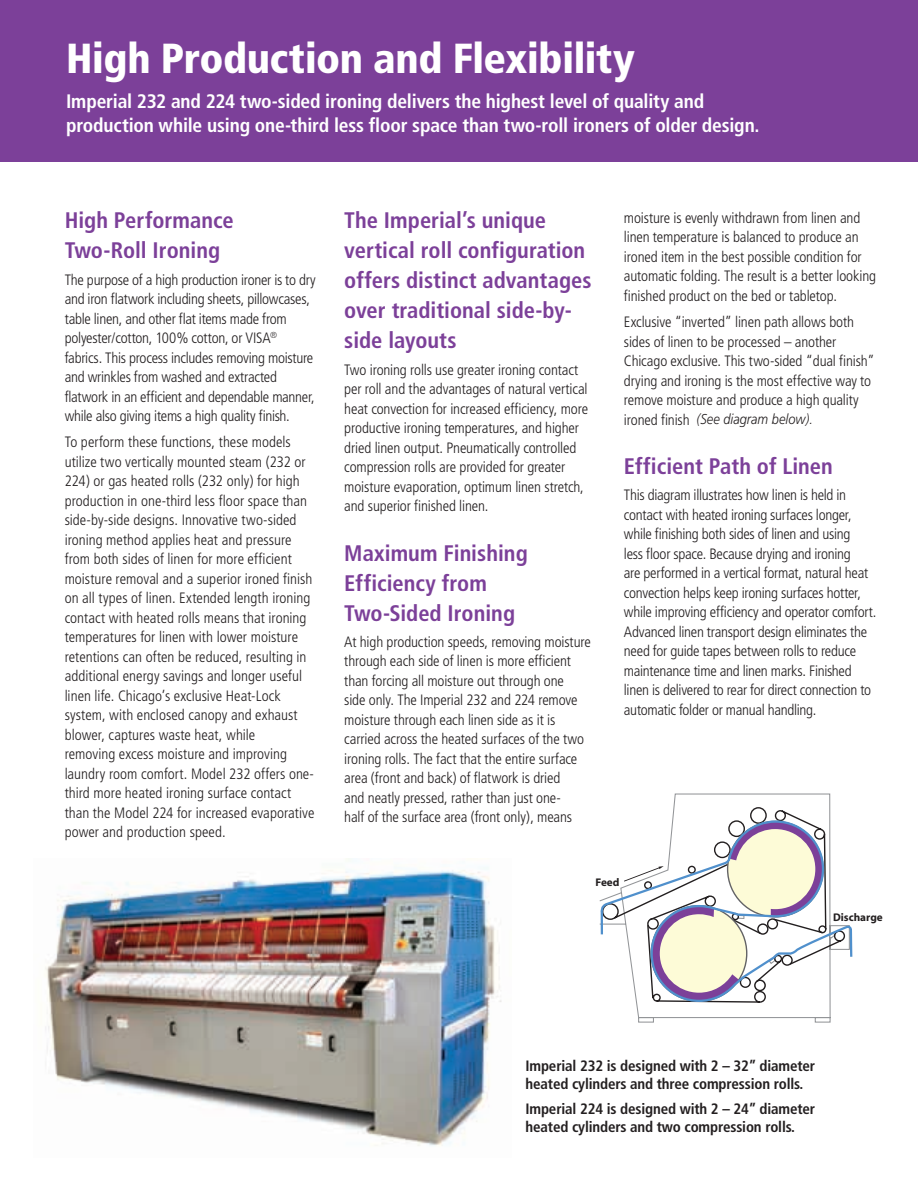
<style>
.page{position:relative;width:918px;height:1188px;background:#fff}
.page>*{position:absolute;margin:0;border:0;box-sizing:border-box;transform-origin:0 0}
.t1{font:900 condensed 42px "Frutiger";letter-spacing:-.01em;color:#fff}
.t2{font:700 condensed 22.5px/30px "Frutiger";color:#7c4099}
.t3{font:700 condensed 19.5px/24px "Frutiger";letter-spacing:-.01em;color:#fff}
.t4{font:300 condensed 15px/19.5px "Frutiger";letter-spacing:-.01em;color:#231f20}
.t5{font:700 condensed 15px/18px "Frutiger";letter-spacing:-.01em;color:#231f20}
.t6{font:italic 300 14.25px "Frutiger";letter-spacing:.005em;color:#231f20;scale:.9 1}
.t7{font:700 11.1px "Myriad";color:#231f20}
.s1{font-style:normal;font-stretch:condensed;font-size:15px}
</style>
<div class="page">
<img style="left:45px;top:858px;width:457px;height:288px">
<div style="left:0;top:0;width:918px;height:162px;background:#7c4099"></div>
<svg style="left:636px;top:793px;width:195px;height:230px"></svg>
<svg style="left:601px;top:806px;width:245px;height:197px"></svg>
<h1 class="t1" style="left:66px;top:33px;width:570px">High Production and Flexibility</h1>
<h3 class="t3" style="left:66px;top:89px;width:695px">Imperial 232 and 224 two-sided ironing delivers the highest level of quality and production while using one-third less floor space than two-roll ironers of older design.</h3>
<h2 class="t2" style="left:65px;top:206px;width:171px">High Performance<br>Two-Roll Ironing</h2>
<p class="t4" style="left:65px;top:270px;width:253px">The purpose of a high production ironer is to dry and iron flatwork including sheets, pillowcases, table linen, and other flat items made from polyester/cotton, 100% cotton, or VISA<sup>® </sup>fabrics. This process includes removing moisture and wrinkles from washed and extracted flatwork in an efficient and dependable manner, while also giving items a high quality finish.</p>
<p class="t4" style="left:65px;top:433px;width:251px">To perform these functions, these models utilize two vertically mounted steam (232 or 224) or gas heated rolls (232 only) for high production in one-third less floor space than side-by-side designs. Innovative two-sided ironing method applies heat and pressure from both sides of linen for more efficient moisture removal and a superior ironed finish on all types of linen. Extended length ironing contact with heated rolls means that ironing temperatures for linen with lower moisture retentions can often be reduced, resulting in additional energy savings and longer useful linen life. Chicago’s exclusive Heat-Lock system, with enclosed canopy and exhaust blower, captures waste heat, while<br>removing excess moisture and improving laundry room comfort. Model 232 offers one&shy;third more heated ironing surface contact than the Model 224 for increased evaporative power and production speed.</p>
<h2 class="t2" style="left:344px;top:206px;width:249px">The Imperial’s unique vertical roll configuration offers distinct advantages over traditional side-by&shy;side layouts</h2>
<p class="t4" style="left:344px;top:360px;width:245px">Two ironing rolls use greater ironing contact per roll and the advantages of natural vertical heat convection for increased efficiency, more productive ironing temperatures, and higher dried linen output. Pneumatically controlled compression rolls are provided for greater moisture evaporation, optimum linen stretch, and superior finished linen.</p>
<h2 class="t2" style="left:344px;top:538px;width:185px">Maximum Finishing<br>Efficiency from<br>Two-Sided Ironing</h2>
<p class="t4" style="left:344px;top:632px;width:248px">At high production speeds, removing moisture through each side of linen is more efficient than forcing all moisture out through one<br>side only. The Imperial 232 and 224 remove moisture through each linen side as it is carried across the heated surfaces of the two ironing rolls. The fact that the entire surface area (front and back) of flatwork is dried<br>and neatly pressed, rather than just one-<br>half of the surface area (front only), means</p>
<p class="t4" style="left:624px;top:208px;width:254px">moisture is evenly withdrawn from linen and linen temperature is balanced to produce an ironed item in the best possible condition for automatic folding. The result is a better looking finished product on the bed or tabletop.</p>
<p class="t4" style="left:624px;top:312px;width:252px">Exclusive “inverted” linen path allows both sides of linen to be processed – another Chicago exclusive. This two-sided “dual finish” drying and ironing is the most effective way to remove moisture and produce a high quality</p>
<p class="t6" style="left:624px;top:411px;width:212px"><span class="s1">ironed finish</span> (See diagram below).</p>
<h2 class="t2" style="left:624px;top:451px;width:210px">Efficient Path of Linen</h2>
<p class="t4" style="left:624px;top:486px;width:254px">This diagram illustrates how linen is held in contact with heated ironing surfaces longer, while finishing both sides of linen and using<br>less floor space. Because drying and ironing<br>are performed in a vertical format, natural heat convection helps keep ironing surfaces hotter, while improving efficiency and operator comfort.<br>Advanced linen transport design eliminates the need for guide tapes between rolls to reduce maintenance time and linen marks. Finished linen is delivered to rear for direct connection to automatic folder or manual handling.</p>
<p class="t7" style="left:596px;top:877px;width:26px">Feed</p>
<p class="t7" style="left:833px;top:911px;width:51px">Discharge</p>
<p class="t5" style="left:526px;top:1057px;width:291px">Imperial 232 is designed with 2 – 32” diameter heated cylinders and three compression rolls.</p>
<p class="t5" style="left:526px;top:1100px;width:291px">Imperial 224 is designed with 2 – 24” diameter heated cylinders and two compression rolls.</p>
</div>
